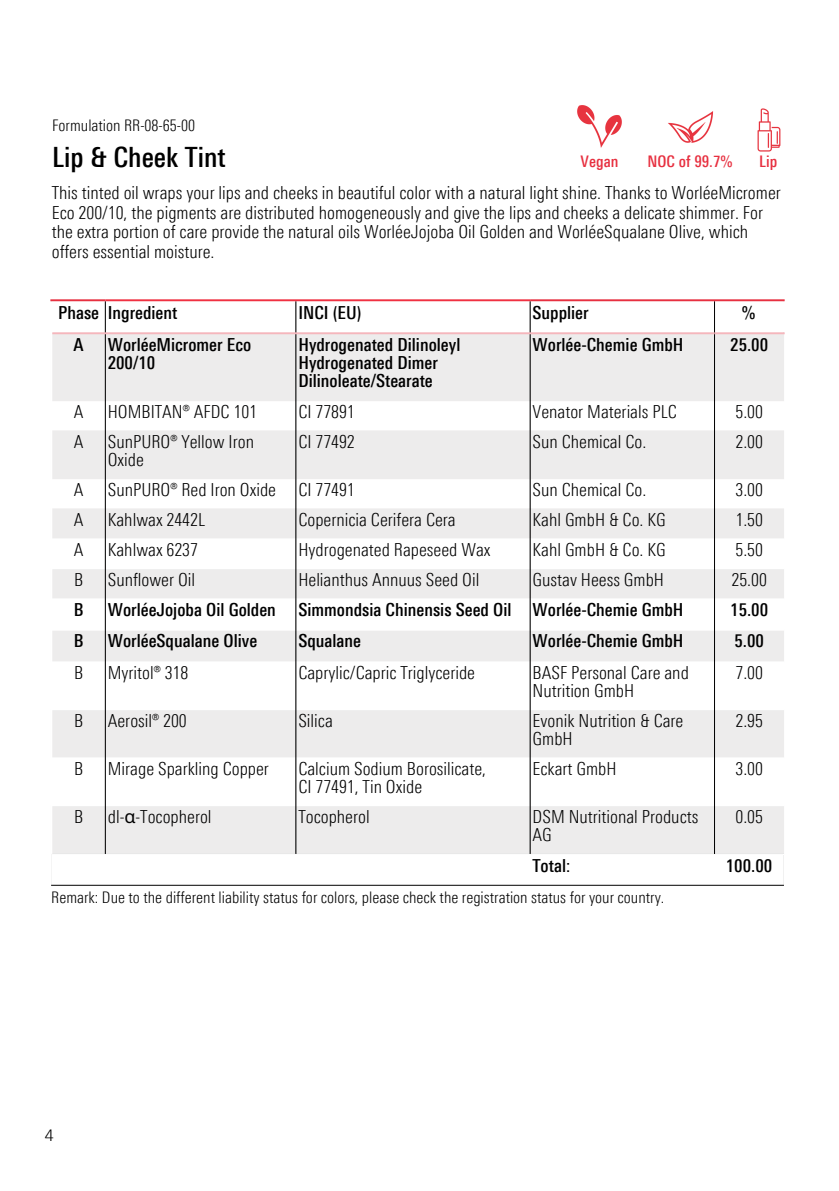
<style>
.page{position:relative;width:839px;height:1191px;background:#fff}
.page>*{position:absolute;margin:0;border:0;box-sizing:border-box;transform-origin:0 0}
.t1{font:500 28px "Linotype Univers 520 Cn";color:#000}
.t2{font:300 18px/18px "Linotype Univers 320 Cn";color:#000}
.t3{font:500 18px/18px "Linotype Univers 520 Cn";color:#000}
.t4{font:300 16px "Linotype Univers 320 Cn";color:#000}
.t5{font:500 16px "Linotype Univers 520 Cn";color:#e73040}
.t6{font:300 16px "Linotype Univers 330";color:#000}
.s1{font-family:"Noto Sans";font-weight:400}
</style>
<div class="page">
<svg style="left:52px;top:334px;width:732px;height:520px;fill:#edecec"></svg>
<svg style="left:52px;top:538px;width:732px;height:268px"></svg>
<hr style="left:52px;top:853px;width:731px;height:1px;background:#fff">
<hr style="left:51px;top:885px;width:732px;height:1px;background:#000">
<hr style="left:105px;top:301px;width:1px;height:553px;background:#000">
<hr style="left:295px;top:301px;width:1px;height:553px;background:#000">
<hr style="left:529px;top:301px;width:1px;height:553px;background:#000">
<hr style="left:714px;top:301px;width:1px;height:553px;background:#000">
<hr style="left:50px;top:299px;width:55px;height:2px;background:#e73040">
<hr style="left:530px;top:299px;width:254px;height:2px;background:#e73040">
<hr style="left:105px;top:299px;width:425px;height:2px;background:#f03142">
<hr style="left:52px;top:332px;width:662px;height:2px;background:#f5b6bc">
<hr style="left:714px;top:332px;width:70px;height:2px;background:#f5b6bc">
<img style="left:577px;top:105px;width:45px;height:43px">
<img style="left:668px;top:111px;width:46px;height:32px">
<img style="left:757px;top:108px;width:24px;height:44px">
<p class="t4" style="left:52px;top:120px;width:144px">Formulation RR-08-65-00</p>
<p class="t1" style="left:52px;top:146px;width:175px">Lip &amp; Cheek Tint</p>
<p class="t2" style="left:52px;top:186px;width:730px;line-height:19.6px">This tinted oil wraps your lips and cheeks in beautiful color with a natural light shine. Thanks to WorléeMicromer Eco 200/10, the pigments are distributed homogeneously and give the lips and cheeks a delicate shimmer. For the extra portion of care provide the natural oils WorléeJojoba Oil Golden and WorléeSqualane Olive, which offers essential moisture.</p>
<p class="t5" style="left:580px;top:155px;width:39px">Vegan</p>
<p class="t5" style="left:647px;top:155px;width:87px">NOC of 99.7%</p>
<p class="t5" style="left:759px;top:155px;width:20px">Lip</p>
<p class="t3" style="left:58px;top:306px;width:42px">Phase</p>
<h1 class="t3" style="left:108px;top:306px;width:71px">Ingredient</h1>
<p class="t3" style="left:298px;top:306px;width:65px">INCI (EU)</p>
<p class="t3" style="left:532px;top:306px;width:58px">Supplier</p>
<p class="t3" style="left:741px;top:306px;width:15px">%</p>
<h3 class="t3" style="left:74px;top:338px;width:12px">A</h3>
<h3 class="t3" style="left:108px;top:338px;width:145px">WorléeMicromer Eco<br>200/10</h3>
<h3 class="t3" style="left:298px;top:338px;width:163px">Hydrogenated Dilinoleyl<br>Hydrogenated Dimer<br>Dilinoleate/Stearate</h3>
<h2 class="t3" style="left:532px;top:338px;width:152px">Worlée-Chemie GmbH</h2>
<p class="t3" style="left:730px;top:338px;width:39px">25.00</p>
<p class="t2" style="left:74px;top:405px;width:11px">A</p>
<p class="t2" style="left:108px;top:405px;width:151px">HOMBITAN® AFDC 101</p>
<p class="t2" style="left:298px;top:405px;width:58px">CI 77891</p>
<p class="t2" style="left:532px;top:405px;width:146px">Venator Materials PLC</p>
<p class="t2" style="left:735px;top:405px;width:29px">5.00</p>
<p class="t2" style="left:74px;top:435px;width:11px">A</p>
<p class="t2" style="left:108px;top:435px;width:148px">SunPURO® Yellow Iron<br>Oxide</p>
<p class="t2" style="left:298px;top:435px;width:58px">CI 77492</p>
<p class="t2" style="left:532px;top:435px;width:115px">Sun Chemical Co.</p>
<p class="t2" style="left:735px;top:435px;width:29px">2.00</p>
<p class="t2" style="left:74px;top:483px;width:11px">A</p>
<p class="t2" style="left:108px;top:483px;width:170px">SunPURO® Red Iron Oxide</p>
<p class="t2" style="left:298px;top:483px;width:58px">CI 77491</p>
<p class="t2" style="left:532px;top:483px;width:115px">Sun Chemical Co.</p>
<p class="t2" style="left:735px;top:483px;width:29px">3.00</p>
<p class="t2" style="left:74px;top:513px;width:11px">A</p>
<p class="t2" style="left:108px;top:513px;width:99px">Kahlwax 2442L</p>
<p class="t2" style="left:298px;top:513px;width:159px">Copernicia Cerifera Cera</p>
<p class="t2" style="left:532px;top:513px;width:134px">Kahl GmbH &amp; Co. KG</p>
<p class="t2" style="left:735px;top:513px;width:29px">1.50</p>
<p class="t2" style="left:74px;top:543px;width:11px">A</p>
<p class="t2" style="left:108px;top:543px;width:92px">Kahlwax 6237</p>
<p class="t2" style="left:298px;top:543px;width:194px">Hydrogenated Rapeseed Wax</p>
<p class="t2" style="left:532px;top:543px;width:134px">Kahl GmbH &amp; Co. KG</p>
<p class="t2" style="left:735px;top:543px;width:29px">5.50</p>
<p class="t2" style="left:74px;top:573px;width:11px">B</p>
<p class="t2" style="left:108px;top:573px;width:89px">Sunflower Oil</p>
<p class="t2" style="left:298px;top:573px;width:182px">Helianthus Annuus Seed Oil</p>
<p class="t2" style="left:532px;top:573px;width:133px">Gustav Heess GmbH</p>
<p class="t2" style="left:731px;top:573px;width:37px">25.00</p>
<p class="t3" style="left:74px;top:603px;width:11px">B</p>
<p class="t3" style="left:108px;top:603px;width:170px">WorléeJojoba Oil Golden</p>
<p class="t3" style="left:298px;top:603px;width:215px">Simmondsia Chinensis Seed Oil</p>
<p class="t3" style="left:532px;top:603px;width:152px">Worlée-Chemie GmbH</p>
<p class="t3" style="left:730px;top:603px;width:39px">15.00</p>
<p class="t3" style="left:74px;top:634px;width:11px">B</p>
<p class="t3" style="left:108px;top:634px;width:151px">WorléeSqualane Olive</p>
<p class="t3" style="left:298px;top:634px;width:64px">Squalane</p>
<p class="t3" style="left:532px;top:634px;width:152px">Worlée-Chemie GmbH</p>
<p class="t3" style="left:734px;top:634px;width:31px">5.00</p>
<p class="t2" style="left:74px;top:666px;width:11px">B</p>
<p class="t2" style="left:108px;top:666px;width:82px">Myritol® 318</p>
<p class="t2" style="left:298px;top:666px;width:178px">Caprylic/Capric Triglyceride</p>
<p class="t2" style="left:532px;top:666px;width:158px">BASF Personal Care and<br>Nutrition GmbH</p>
<p class="t2" style="left:735px;top:666px;width:29px">7.00</p>
<p class="t2" style="left:74px;top:714px;width:11px">B</p>
<p class="t2" style="left:108px;top:714px;width:80px">Aerosil® 200</p>
<p class="t2" style="left:298px;top:714px;width:36px">Silica</p>
<p class="t2" style="left:532px;top:714px;width:152px">Evonik Nutrition &amp; Care<br>GmbH</p>
<p class="t2" style="left:735px;top:714px;width:29px">2.95</p>
<p class="t2" style="left:74px;top:762px;width:11px">B</p>
<p class="t2" style="left:108px;top:762px;width:163px">Mirage Sparkling Copper</p>
<p class="t2" style="left:298px;top:762px;width:189px">Calcium Sodium Borosilicate,</p>
<p class="t2" style="left:298px;top:780px;width:125px">CI 77491, Tin Oxide</p>
<p class="t2" style="left:532px;top:762px;width:85px">Eckart GmbH</p>
<p class="t2" style="left:735px;top:762px;width:29px">3.00</p>
<p class="t2" style="left:74px;top:810px;width:11px">B</p>
<p class="t2" style="left:108px;top:810px;width:105px">dl-<span class="s1">α</span>-Tocopherol</p>
<p class="t2" style="left:298px;top:810px;width:73px">Tocopherol</p>
<p class="t2" style="left:532px;top:810px;width:167px">DSM Nutritional Products<br>AG</p>
<p class="t2" style="left:735px;top:810px;width:29px">0.05</p>
<p class="t3" style="left:532px;top:859px;width:39px">Total:</p>
<p class="t3" style="left:725px;top:859px;width:48px">100.00</p>
<p class="t4" style="left:51px;top:891px;width:614px">Remark: Due to the different liability status for colors, please check the registration status for your country.</p>
<p class="t6" style="left:45px;top:1129px;width:10px">4</p>
</div>
